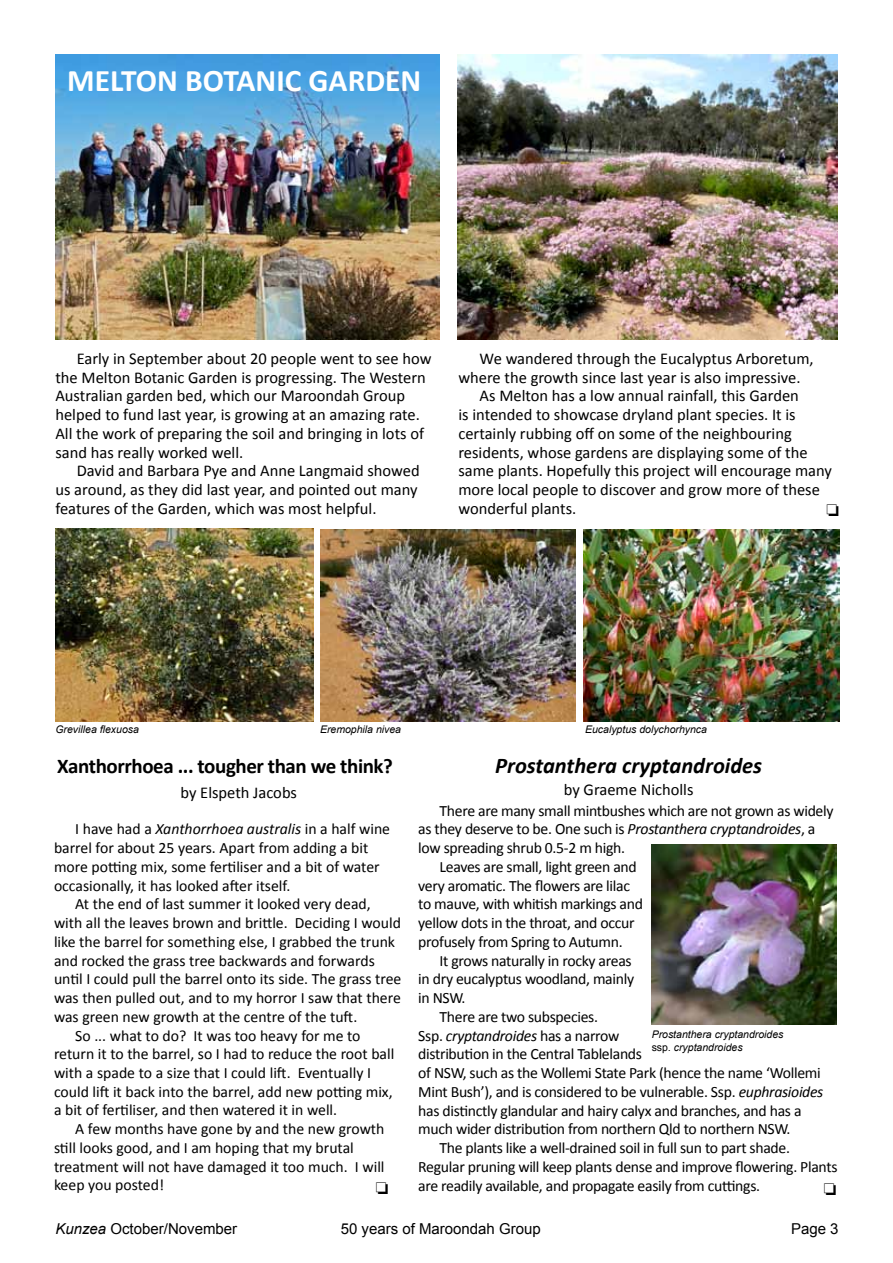
<style>
.page{position:relative;width:893px;height:1263px;background:#fff}
.page>*{position:absolute;margin:0;border:0;box-sizing:border-box;transform-origin:0 0}
.t1{font:700 31.5px "Calibri";color:#fff}
.t2{font:italic 700 22.5px "Calibri";color:#000}
.t3{font:700 21px "Calibri";letter-spacing:-.02em;color:#000}
.t4{font:16.5px/18.8px "Calibri";color:#000}
.t5{font:15.75px "Calibri";letter-spacing:-.02em;color:#000}
.t6{font:15.75px/18.8px "Calibri";color:#000}
.t7{font:15px "Arial";color:#000}
.t8{font:italic 10.5px/12.6px "Arial";color:#000}
.s1{font-style:italic}
.s2{font-style:normal}
</style>
<div class="page">
<img style="left:652px;top:845px;width:184px;height:180px">
<img style="left:55px;top:54px;width:385px;height:285px">
<img style="left:457px;top:54px;width:380px;height:285px">
<img style="left:55px;top:528px;width:258px;height:194px">
<img style="left:320px;top:530px;width:256px;height:192px">
<img style="left:583px;top:530px;width:256px;height:192px">
<h1 class="t1" style="left:67px;top:60px;width:356px">MELTON BOTANIC GARDEN</h1>
<p class="t4" style="left:55px;top:349px;width:378px;text-indent:21px">Early in September about 20 people went to see how the Melton Botanic Garden is progressing. The Western Australian garden bed, which our Maroondah Group helped to fund last year, is growing at an amazing rate.<br>All the work of preparing the soil and bringing in lots of sand has really worked well.</p>
<p class="t4" style="left:55px;top:461px;width:366px;text-indent:21px">David and Barbara Pye and Anne Langmaid showed us around, as they did last year, and pointed out many features of the Garden, which was most helpful.</p>
<p class="t4" style="left:480px;top:349px;width:336px">We wandered through the Eucalyptus Arboretum,</p>
<p class="t4" style="left:458px;top:368px;width:344px">where the growth since last year is also impressive.</p>
<p class="t4" style="left:480px;top:386px;width:321px">As Melton has a low annual rainfall, this Garden</p>
<p class="t4" style="left:458px;top:405px;width:339px">is intended to showcase dryland plant species. It is</p>
<p class="t4" style="left:458px;top:424px;width:335px">certainly rubbing off on some of the neighbouring</p>
<p class="t4" style="left:458px;top:443px;width:351px">residents, whose gardens are displaying some of the</p>
<p class="t4" style="left:458px;top:461px;width:375px">same plants. Hopefully this project will encourage many</p>
<p class="t4" style="left:458px;top:480px;width:363px">more local people to discover and grow more of these</p>
<p class="t4" style="left:458px;top:499px;width:119px">wonderful plants.</p>
<p class="t8" style="left:55px;top:723px;width:85px">Grevillea flexuosa</p>
<p class="t8" style="left:320px;top:723px;width:83px">Eremophila nivea</p>
<p class="t8" style="left:585px;top:723px;width:123px">Eucalyptus dolychorhynca</p>
<h3 class="t3" style="left:57px;top:752px;width:337px">Xanthorrhoea ... tougher than we think?</h3>
<h2 class="t2" style="left:495px;top:751px;width:268px">Prostanthera cryptandroides</h2>
<p class="t4" style="left:564px;top:780px;width:131px">by Graeme Nicholls</p>
<p class="t5" style="left:440px;top:800px;width:395px">There are many small mintbushes which are not grown as widely</p>
<p class="t5" style="left:418px;top:819px;width:399px">as they deserve to be. One such is <span class="s1">Prostanthera cryptandroides</span>, a</p>
<p class="t5" style="left:418px;top:838px;width:208px">low spreading shrub 0.5-2 m high.</p>
<p class="t5" style="left:440px;top:857px;width:199px">Leaves are small, light green and</p>
<p class="t5" style="left:418px;top:875px;width:213px">very aromatic. The flowers are lilac</p>
<p class="t5" style="left:418px;top:894px;width:226px">to mauve, with whitish markings and</p>
<p class="t5" style="left:418px;top:913px;width:218px">yellow dots in the throat, and occur</p>
<p class="t5" style="left:418px;top:932px;width:206px">profusely from Spring to Autumn.</p>
<p class="t5" style="left:440px;top:950px;width:194px">It grows naturally in rocky areas</p>
<p class="t5" style="left:418px;top:969px;width:217px">in dry eucalyptus woodland, mainly</p>
<p class="t5" style="left:418px;top:988px;width:49px">in NSW.</p>
<p class="t5" style="left:440px;top:1007px;width:160px">There are two subspecies.</p>
<p class="t5" style="left:418px;top:1025px;width:202px">Ssp. <span class="s1">cryptandroides</span> has a narrow</p>
<p class="t5" style="left:418px;top:1044px;width:225px">distribution in the Central Tablelands</p>
<p class="t5" style="left:418px;top:1063px;width:404px">of NSW, such as the Wollemi State Park (hence the name ‘Wollemi</p>
<p class="t5" style="left:418px;top:1081px;width:407px">Mint Bush’), and is considered to be vulnerable. Ssp. <span class="s1">euphrasioides</span></p>
<p class="t5" style="left:418px;top:1100px;width:385px">has distinctly glandular and hairy calyx and branches, and has a</p>
<p class="t5" style="left:418px;top:1119px;width:374px">much wider distribution from northern Qld to northern NSW.</p>
<p class="t5" style="left:440px;top:1138px;width:352px">The plants like a well-drained soil in full sun to part shade.</p>
<p class="t5" style="left:418px;top:1156px;width:421px">Regular pruning will keep plants dense and improve flowering. Plants</p>
<p class="t5" style="left:418px;top:1175px;width:343px">are readily available, and propagate easily from cuttings.</p>
<p class="t4" style="left:181px;top:783px;width:118px">by Elspeth Jacobs</p>
<p class="t6" style="left:54px;top:820px;width:338px;text-indent:21px">I have had a <span class="s1">Xanthorrhoea australis</span> in a half wine barrel for about 25 years. Apart from adding a bit more potting mix, some fertiliser and a bit of water occasionally, it has looked after itself.</p>
<p class="t6" style="left:75px;top:895px;width:297px">At the end of last summer it looked very dead,</p>
<p class="t6" style="left:54px;top:913px;width:348px">with all the leaves brown and brittle. Deciding I would</p>
<p class="t6" style="left:54px;top:932px;width:343px">like the barrel for something else, I grabbed the trunk</p>
<p class="t6" style="left:54px;top:951px;width:322px">and rocked the grass tree backwards and forwards</p>
<p class="t6" style="left:54px;top:970px;width:349px">until I could pull the barrel onto its side. The grass tree</p>
<p class="t6" style="left:54px;top:988px;width:348px">was then pulled out, and to my horror I saw that there</p>
<p class="t6" style="left:54px;top:1007px;width:305px">was green new growth at the centre of the tuft.</p>
<p class="t6" style="left:75px;top:1026px;width:287px">So ... what to do? It was too heavy for me to</p>
<p class="t6" style="left:54px;top:1045px;width:342px">return it to the barrel, so I had to reduce the root ball</p>
<p class="t6" style="left:54px;top:1063px;width:319px">with a spade to a size that I could lift. Eventually I</p>
<p class="t6" style="left:54px;top:1082px;width:340px">could lift it back into the barrel, add new potting mix,</p>
<p class="t6" style="left:54px;top:1101px;width:285px">a bit of fertiliser, and then watered it in well.</p>
<p class="t6" style="left:75px;top:1120px;width:311px">A few months have gone by and the new growth</p>
<p class="t6" style="left:54px;top:1138px;width:301px">still looks good, and I am hoping that my brutal</p>
<p class="t6" style="left:54px;top:1157px;width:332px">treatment will not have damaged it too much. I will</p>
<p class="t6" style="left:54px;top:1176px;width:112px">keep you posted!</p>
<p class="t8" style="left:652px;top:1028px;width:133px">Prostanthera cryptandroides <span class="s2">ssp</span>. cryptandroides</p>
<p class="t7" style="left:55px;top:1221px;width:183px"><span class="s1">Kunzea</span> October/November</p>
<p class="t7" style="left:341px;top:1221px;width:202px">50 years of Maroondah Group</p>
<p class="t7" style="left:791px;top:1221px;width:49px">Page 3</p>
</div>
